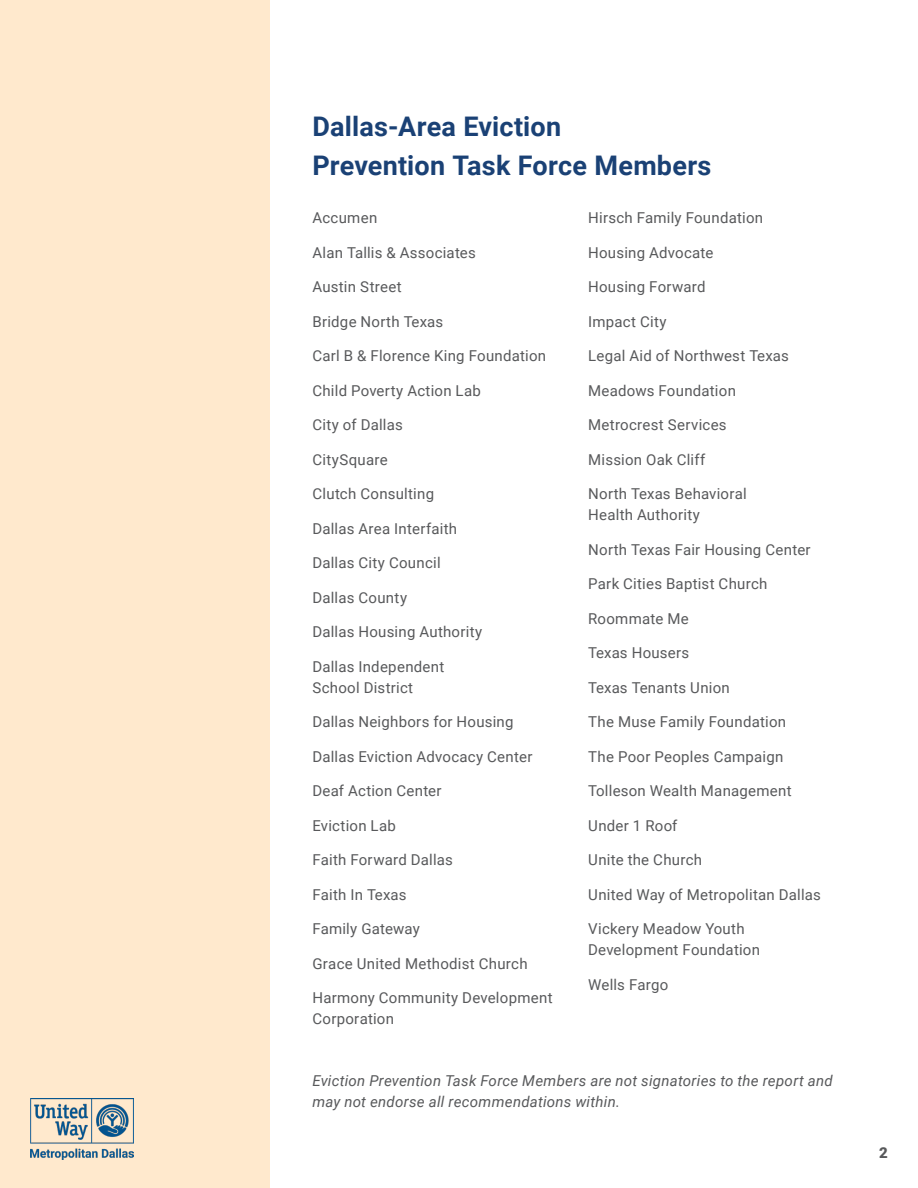
<style>
.page{position:relative;width:918px;height:1188px;background:#fff}
.page>*{position:absolute;margin:0;border:0;box-sizing:border-box;transform-origin:0 0}
.t1{font:700 27px/39px "Roboto";letter-spacing:.005em;color:#1a4175}
.t2{font:15px/21px "Roboto";letter-spacing:.015em;color:#58595b}
.t3{font:italic 15px/21px "Roboto";letter-spacing:.015em;color:#58595b}
.t4{font:900 15px "Roboto";color:#58595b}
</style>
<div class="page">
<div style="left:0;top:0;width:270px;height:1188px;background:#ffe9cd"></div>
<img style="left:30px;top:1098px;width:104px;height:61px">
<h1 class="t1" style="left:312px;top:106px;width:401px">Dallas-Area Eviction<br>Prevention Task Force Members</h1>
<p class="t2" style="left:312px;top:207px;width:66px">Accumen</p>
<p class="t2" style="left:312px;top:241px;width:165px">Alan Tallis &amp; Associates</p>
<p class="t2" style="left:312px;top:276px;width:91px">Austin Street</p>
<p class="t2" style="left:312px;top:310px;width:132px">Bridge North Texas</p>
<p class="t2" style="left:312px;top:345px;width:235px">Carl B &amp; Florence King Foundation</p>
<p class="t2" style="left:312px;top:379px;width:170px">Child Poverty Action Lab</p>
<p class="t2" style="left:312px;top:414px;width:92px">City of Dallas</p>
<p class="t2" style="left:312px;top:448px;width:77px">CitySquare</p>
<p class="t2" style="left:312px;top:483px;width:123px">Clutch Consulting</p>
<p class="t2" style="left:312px;top:517px;width:146px">Dallas Area Interfaith</p>
<p class="t2" style="left:312px;top:552px;width:130px">Dallas City Council</p>
<p class="t2" style="left:312px;top:586px;width:96px">Dallas County</p>
<p class="t2" style="left:312px;top:621px;width:171px">Dallas Housing Authority</p>
<p class="t2" style="left:312px;top:655px;width:133px">Dallas Independent<br>School District</p>
<p class="t2" style="left:312px;top:711px;width:203px">Dallas Neighbors for Housing</p>
<p class="t2" style="left:312px;top:745px;width:222px">Dallas Eviction Advocacy Center</p>
<p class="t2" style="left:312px;top:780px;width:131px">Deaf Action Center</p>
<p class="t2" style="left:312px;top:814px;width:85px">Eviction Lab</p>
<p class="t2" style="left:312px;top:849px;width:142px">Faith Forward Dallas</p>
<p class="t2" style="left:312px;top:883px;width:96px">Faith In Texas</p>
<p class="t2" style="left:312px;top:918px;width:109px">Family Gateway</p>
<p class="t2" style="left:312px;top:952px;width:217px">Grace United Methodist Church</p>
<p class="t2" style="left:312px;top:987px;width:242px">Harmony Community Development<br>Corporation</p>
<p class="t2" style="left:588px;top:207px;width:176px">Hirsch Family Foundation</p>
<p class="t2" style="left:588px;top:241px;width:127px">Housing Advocate</p>
<p class="t2" style="left:588px;top:276px;width:119px">Housing Forward</p>
<p class="t2" style="left:588px;top:310px;width:80px">Impact City</p>
<p class="t2" style="left:588px;top:345px;width:202px">Legal Aid of Northwest Texas</p>
<p class="t2" style="left:588px;top:379px;width:149px">Meadows Foundation</p>
<p class="t2" style="left:588px;top:414px;width:140px">Metrocrest Services</p>
<p class="t2" style="left:588px;top:448px;width:119px">Mission Oak Cliff</p>
<p class="t2" style="left:588px;top:483px;width:160px">North Texas Behavioral<br>Health Authority</p>
<p class="t2" style="left:588px;top:538px;width:224px">North Texas Fair Housing Center</p>
<p class="t2" style="left:588px;top:573px;width:181px">Park Cities Baptist Church</p>
<p class="t2" style="left:588px;top:607px;width:102px">Roommate Me</p>
<p class="t2" style="left:588px;top:642px;width:103px">Texas Housers</p>
<p class="t2" style="left:588px;top:676px;width:143px">Texas Tenants Union</p>
<p class="t2" style="left:588px;top:711px;width:199px">The Muse Family Foundation</p>
<p class="t2" style="left:588px;top:745px;width:197px">The Poor Peoples Campaign</p>
<p class="t2" style="left:588px;top:780px;width:205px">Tolleson Wealth Management</p>
<p class="t2" style="left:588px;top:814px;width:91px">Under 1 Roof</p>
<p class="t2" style="left:588px;top:849px;width:115px">Unite the Church</p>
<p class="t2" style="left:588px;top:883px;width:234px">United Way of Metropolitan Dallas</p>
<p class="t2" style="left:588px;top:918px;width:173px">Vickery Meadow Youth<br>Development Foundation</p>
<p class="t2" style="left:588px;top:973px;width:82px">Wells Fargo</p>
<p class="t3" style="left:312px;top:1070px;width:522px">Eviction Prevention Task Force Members are not signatories to the report and may not endorse all recommendations within.</p>
<p class="t4" style="left:879px;top:1142px;width:10px">2</p>
</div>
